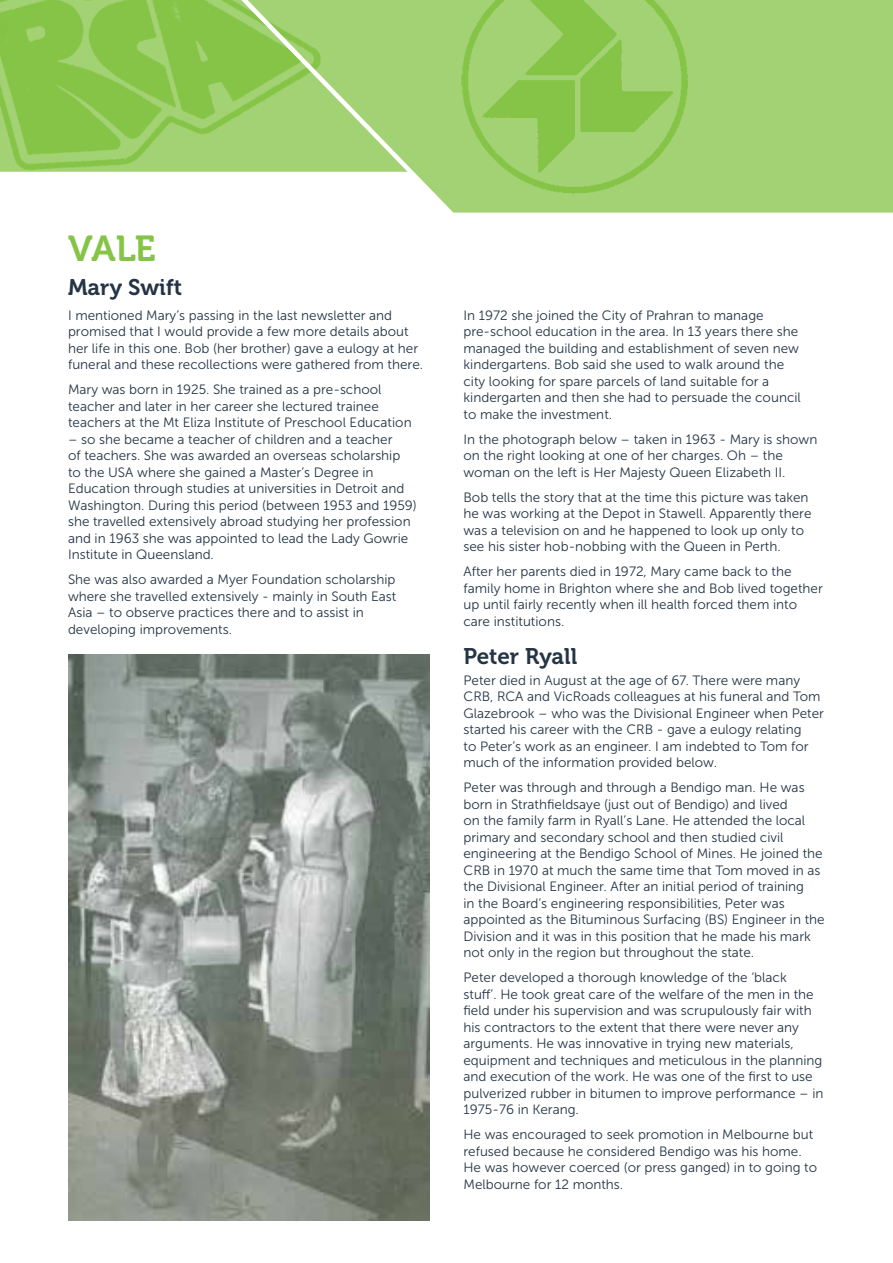
<style>
.page{position:relative;width:893px;height:1263px;background:#fff}
.page>*{position:absolute;margin:0;border:0;box-sizing:border-box;transform-origin:0 0}
.t1{font:36px "Museo 700";color:#85c446}
.t2{font:22.5px "Museo 700";color:#243444}
.t3{font:13.5px/16.5px "Museo Sans 300";color:#243444}
</style>
<div class="page">
<svg style="left:10px;top:0;width:883px;height:213px;background:#9bce68"></svg>
<img style="left:0;top:0;width:10px;height:172px">
<svg style="left:193px;top:0;width:267px;height:213px"></svg>
<img style="left:382px;top:0;width:371px;height:210px">
<div style="left:0;top:172px;width:146px;height:40px;background:#fff"></div>
<img style="left:68px;top:655px;width:361px;height:565px">
<h1 class="t1" style="left:68px;top:228px;width:89px">VALE</h1>
<h2 class="t2" style="left:68px;top:275px;width:116px">Mary Swift</h2>
<p class="t3" style="left:68px;top:307px;width:357px">I mentioned Mary’s passing in the last newsletter and promised that I would provide a few more details about her life in this one. Bob (her brother) gave a eulogy at her funeral and these recollections were gathered from there.</p>
<p class="t3" style="left:68px;top:382px;width:345px">Mary was born in 1925. She trained as a pre-school teacher and later in her career she lectured trainee teachers at the Mt Eliza Institute of Preschool Education</p>
<p class="t3" style="left:68px;top:431px;width:350px">– so she became a teacher of children and a teacher<br>of teachers. She was awarded an overseas scholarship<br>to the USA where she gained a Master’s Degree in Education through studies at universities in Detroit and Washington. During this period (between 1953 and 1959) she travelled extensively abroad studying her profession and in 1963 she was appointed to lead the Lady Gowrie Institute in Queensland.</p>
<p class="t3" style="left:68px;top:572px;width:330px">She was also awarded a Myer Foundation scholarship where she travelled extensively - mainly in South East Asia – to observe practices there and to assist in developing improvements.</p>
<p class="t3" style="left:463px;top:307px;width:339px">In 1972 she joined the City of Prahran to manage pre-school education in the area. In 13 years there she managed the building and establishment of seven new kindergartens. Bob said she used to walk around the city looking for spare parcels of land suitable for a kindergarten and then she had to persuade the council to make the investment.</p>
<p class="t3" style="left:463px;top:431px;width:355px">In the photograph below – taken in 1963 - Mary is shown on the right looking at one of her charges. Oh – the woman on the left is Her Majesty Queen Elizabeth II.</p>
<p class="t3" style="left:463px;top:489px;width:349px">Bob tells the story that at the time this picture was taken he was working at the Depot in Stawell. Apparently there was a television on and he happened to look up only to see his sister hob-nobbing with the Queen in Perth.</p>
<p class="t3" style="left:463px;top:563px;width:361px">After her parents died in 1972, Mary came back to the family home in Brighton where she and Bob lived together up until fairly recently when ill health forced them into care institutions.</p>
<h2 class="t2" style="left:463px;top:644px;width:115px">Peter Ryall</h2>
<p class="t3" style="left:463px;top:672px;width:362px">Peter died in August at the age of 67. There were many CRB, RCA and VicRoads colleagues at his funeral and Tom Glazebrook – who was the Divisional Engineer when Peter started his career with the CRB - gave a eulogy relating<br>to Peter’s work as an engineer. I am indebted to Tom for much of the information provided below.</p>
<p class="t3" style="left:463px;top:780px;width:363px">Peter was through and through a Bendigo man. He was born in Strathfieldsaye (just out of Bendigo) and lived<br>on the family farm in Ryall’s Lane. He attended the local primary and secondary school and then studied civil engineering at the Bendigo School of Mines. He joined the CRB in 1970 at much the same time that Tom moved in as the Divisional Engineer. After an initial period of training<br>in the Board’s engineering responsibilities, Peter was appointed as the Bituminous Surfacing (BS) Engineer in the Division and it was in this position that he made his mark not only in the region but throughout the state.</p>
<p class="t3" style="left:463px;top:970px;width:362px">Peter developed a thorough knowledge of the ‘black<br>stuff’. He took great care of the welfare of the men in the field under his supervision and was scrupulously fair with his contractors to the extent that there were never any arguments. He was innovative in trying new materials, equipment and techniques and meticulous in the planning and execution of the work. He was one of the first to use pulverized rubber in bitumen to improve performance – in 1975-76 in Kerang.</p>
<p class="t3" style="left:463px;top:1127px;width:355px">He was encouraged to seek promotion in Melbourne but refused because he considered Bendigo was his home.<br>He was however coerced (or press ganged) in to going to Melbourne for 12 months.</p>
</div>
